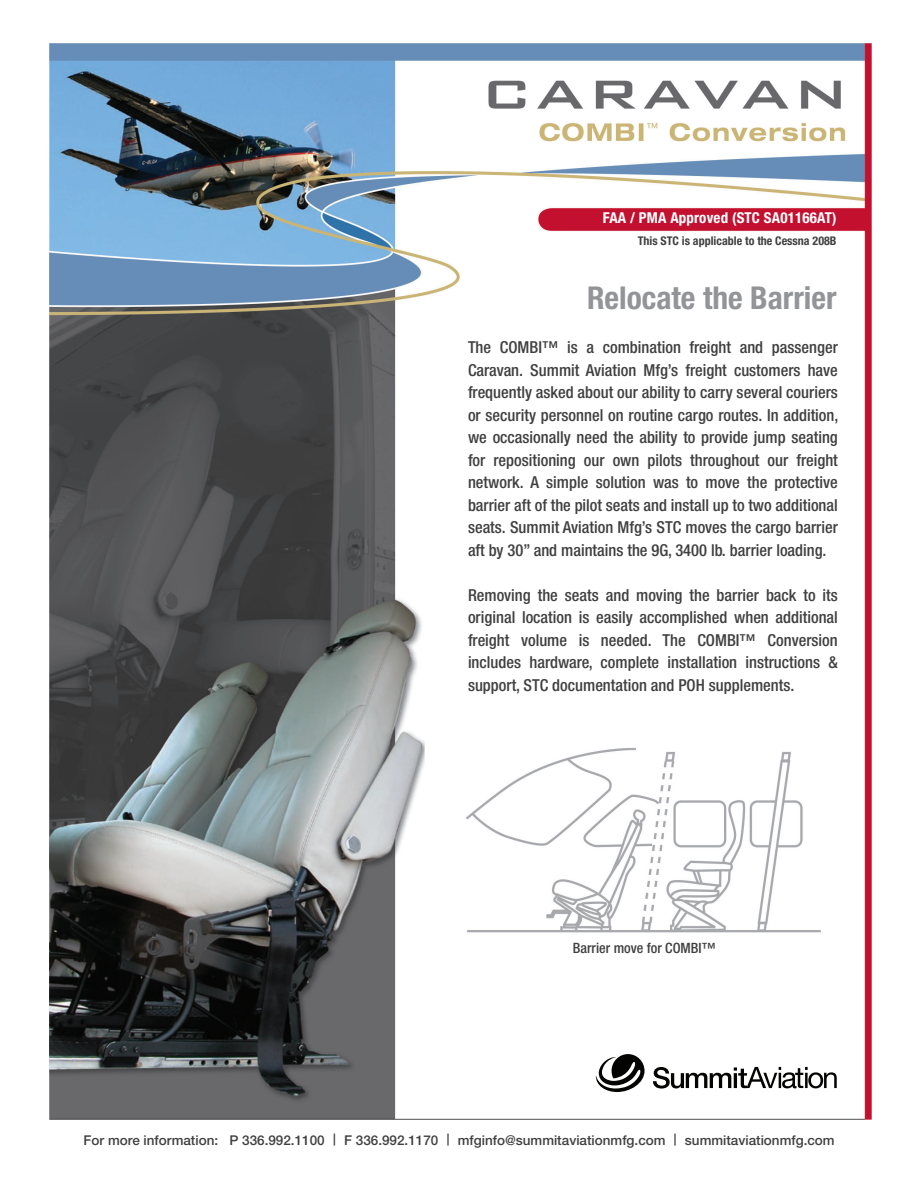
<style>
.page{position:relative;width:918px;height:1188px;background:#fff}
.page>*{position:absolute;margin:0;border:0;box-sizing:border-box;transform-origin:0 0}
.t1{font:700 condensed 31.5px "Helvetica Neue LT Std";color:#929497}
.t2{font:500 condensed 16.5px/22.5px "Helvetica Neue LT Std";color:#404041;text-align:justify}
.t3{font:700 condensed 15px "Helvetica Neue LT Std";letter-spacing:.01em;color:#fff}
.t4{font:500 condensed 14.25px "Helvetica Neue LT Std";color:#404041}
.t5{font:500 13.5px "Helvetica Neue LT Std";color:#404041}
.t6{font:700 condensed 12px "Helvetica Neue LT Std";color:#404041}
.s1{font-size:12px}
</style>
<div class="page">
<img style="left:49px;top:43px;width:822px;height:1076px">
<svg style="left:653px;top:1067px;width:184px;height:22px"></svg>
<svg style="left:595px;top:1054px;width:50px;height:38px"></svg>
<p class="t3" style="left:603px;top:209px;width:235px">FAA / PMA Approved (STC SA01166AT)</p>
<p class="t6" style="left:638px;top:234px;width:200px">This STC is applicable to the Cessna 208B</p>
<h1 class="t1" style="left:587px;top:278px;width:251px">Relocate the Barrier</h1>
<p class="t2" style="left:468px;top:336px;width:372px">The COMBI™ is a combination freight and passenger Caravan. Summit Aviation Mfg’s freight customers have frequently asked about our ability to carry several couriers or security personnel on routine cargo routes. In addition, we occasionally need the ability to provide jump seating for repositioning our own pilots throughout our freight network. A simple solution was to move the protective barrier aft of the pilot seats and install up to two additional seats. Summit Aviation Mfg’s STC moves the cargo barrier aft by 30” and maintains the 9G, 3400 lb. barrier loading.</p>
<p class="t2" style="left:468px;top:583px;width:371px">Removing the seats and moving the barrier back to its original location is easily accomplished when additional freight volume is needed. The COMBI™ Conversion includes hardware, complete installation instructions &amp; support, STC documentation and POH supplements.</p>
<p class="t4" style="left:573px;top:939px;width:145px">Barrier move for COMBI™</p>
<p class="t5" style="left:84px;top:1132px;width:753px">For more information: P 336.992.1100 <span class="s1">|</span> F 336.992.1170 <span class="s1">|</span> mfginfo@summitaviationmfg.com <span class="s1">|</span> summitaviationmfg.com</p>
</div>
